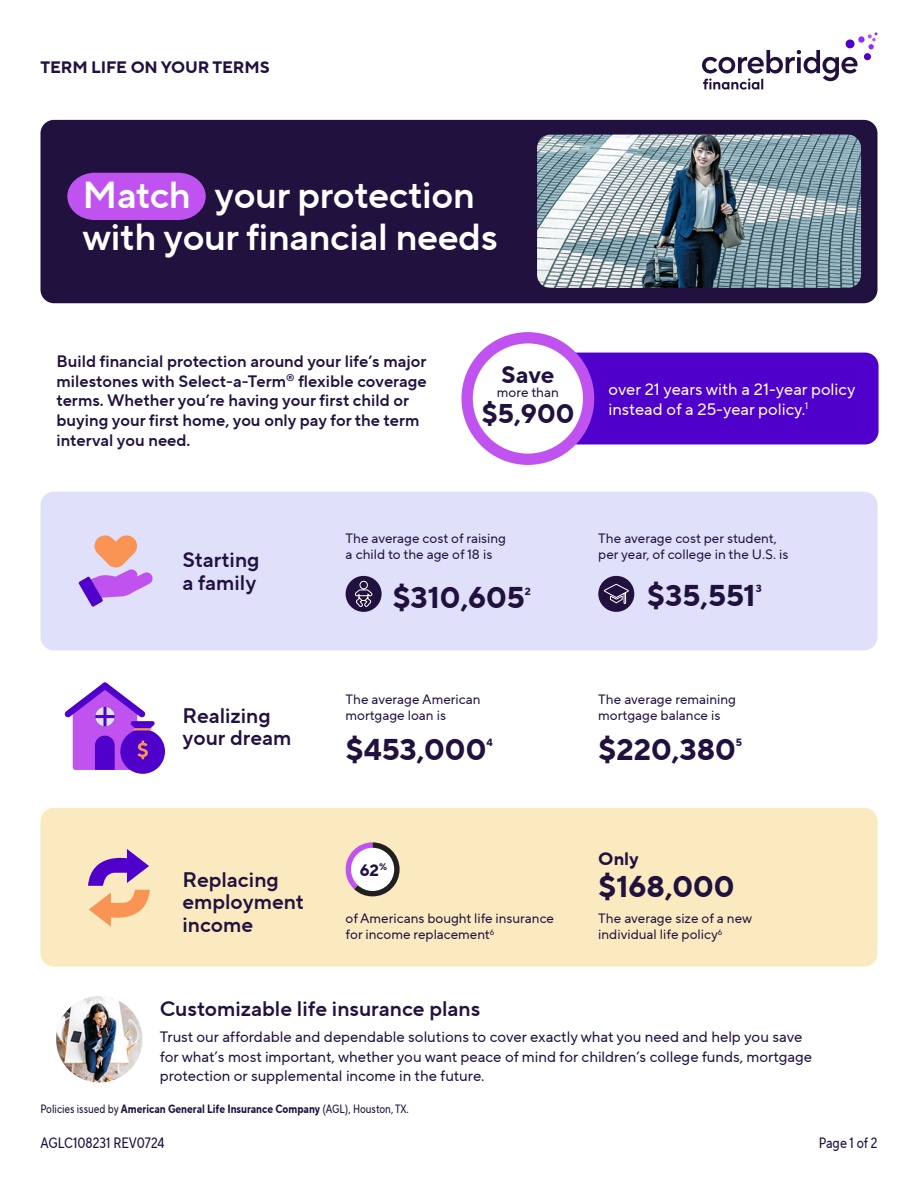
<style>
.page{position:relative;width:918px;height:1188px;background:#fff}
.page>*{position:absolute;margin:0;border:0;box-sizing:border-box;transform-origin:0 0}
.t1{font:37.5px/42px "TT Norms Pro Dm Bd";letter-spacing:-.01em;color:#fff}
.t2{font:700 30px "TT Norms Pro";color:#20113e}
.t3{font:700 27px "TT Norms Pro";color:#20113e}
.t4{font:700 24px "TT Norms Pro";color:#20113e}
.t5{font:21px/22.5px "TT Norms Pro Dm Bd";color:#20113e}
.t6{font:700 18px "TT Norms Pro";color:#20113e}
.t7{font:16.5px/19.8px "TT Norms Pro Dm Bd";color:#20113e}
.t8{font:16.5px/19.8px "TT Norms Pro";color:#fff}
.t9{font:700 16.5px "TT Norms Pro";letter-spacing:-.01em;color:#20113e}
.t10{font:15px/19.5px "TT Norms Pro";color:#20113e}
.t11{font:15px "TT Norms Pro Cond";color:#20113e}
.t12{font:13.5px/16.2px "TT Norms Pro";color:#20113e}
.t13{font:700 12px "TT Norms Pro Cond";color:#20113e}
.t14{font:700 10.5px "TT Norms Pro";color:#20113e}
.s1{font-weight:400}
</style>
<div class="page">
<div style="left:532px;top:353px;width:347px;height:91px;background:#4f00ca;border-radius:14px"></div>
<div style="left:461px;top:332px;width:133px;height:133px;background:#c053ef;border-radius:50%"></div>
<div style="left:473px;top:343px;width:110px;height:111px;background:#fff;border-radius:50%"></div>
<div style="left:40px;top:492px;width:838px;height:158px;background:#e0e0fb;border-radius:14px"></div>
<div style="left:40px;top:808px;width:838px;height:159px;background:#fbeac0;border-radius:14px"></div>
<div style="left:120px;top:729px;width:45px;height:45px;background:#4f00ca;border-radius:50%"></div>
<svg style="left:64px;top:682px;width:91px;height:88px"></svg>
<svg style="left:345px;top:842px;width:55px;height:54px"></svg>
<div style="left:351px;top:848px;width:43px;height:43px;background:#fff;border-radius:50%"></div>
<svg style="left:88px;top:849px;width:62px;height:78px"></svg>
<svg style="left:79px;top:535px;width:74px;height:72px"></svg>
<div style="left:598px;top:576px;width:36px;height:36px;background:#20113e;border-radius:50%"></div>
<svg style="left:603px;top:583px;width:26px;height:21px"></svg>
<div style="left:346px;top:576px;width:36px;height:36px;background:#20113e;border-radius:50%"></div>
<svg style="left:354px;top:581px;width:19px;height:26px"></svg>
<div style="left:40px;top:120px;width:838px;height:183px;background:#20113e;border-radius:14px"></div>
<img style="left:537px;top:135px;width:324px;height:153px">
<svg style="left:67px;top:173px;width:139px;height:47px;background:#b14ddf"></svg>
<img style="left:56px;top:996px;width:86px;height:87px;border-radius:43px">
<svg style="left:702px;top:32px;width:176px;height:58px"></svg>
<div style="left:864px;top:53px;width:7px;height:7px;background:#4f00ca;border-radius:50%"></div>
<p class="t9" style="left:40px;top:55px;width:231px">TERM LIFE ON YOUR TERMS</p>
<h1 class="t1" style="left:83px;top:174px;width:417px">Match your protection with your financial needs</h1>
<p class="t7" style="left:57px;top:351px;width:372px">Build financial protection around your life’s major milestones with Select-a-Term<sup>®</sup> flexible coverage terms. Whether you’re having your first child or buying your first home, you only pay for the term interval you need.</p>
<p class="t4" style="left:501px;top:357px;width:55px">Save</p>
<p class="t12" style="left:497px;top:384px;width:63px">more than</p>
<p class="t3" style="left:481px;top:394px;width:94px">$5,900</p>
<p class="t8" style="left:608px;top:379px;width:249px">over 21 years with a 21-year policy instead of a 25-year policy.<sup>1</sup></p>
<p class="t5" style="left:183px;top:549px;width:79px">Starting a family</p>
<p class="t5" style="left:183px;top:704px;width:110px">Realizing your dream</p>
<p class="t12" style="left:346px;top:530px;width:162px">The average cost of raising a child to the age of 18 is</p>
<p class="t2" style="left:392px;top:575px;width:134px">$310,605</p>
<p class="t14" style="left:525px;top:583px;width:8px">2</p>
<p class="t12" style="left:346px;top:691px;width:136px">The average American mortgage loan is</p>
<p class="t2" style="left:346px;top:727px;width:142px">$453,000</p>
<p class="t14" style="left:486px;top:735px;width:8px">4</p>
<p class="t12" style="left:598px;top:530px;width:192px">The average cost per student, per year, of college in the U.S. is</p>
<p class="t2" style="left:647px;top:573px;width:110px">$35,551</p>
<p class="t14" style="left:756px;top:581px;width:8px">3</p>
<p class="t12" style="left:598px;top:691px;width:139px">The average remaining mortgage balance is</p>
<p class="t2" style="left:598px;top:727px;width:139px">$220,380</p>
<p class="t14" style="left:736px;top:735px;width:8px">5</p>
<p class="t5" style="left:183px;top:868px;width:123px">Replacing employment income</p>
<p class="t9" style="left:360px;top:858px;width:29px">62<sup>%</sup></p>
<p class="t12" style="left:346px;top:910px;width:210px">of Americans bought life insurance for income replacement<sup>6</sup></p>
<p class="t6" style="left:598px;top:845px;width:42px">Only</p>
<p class="t2" style="left:598px;top:864px;width:138px">$168,000</p>
<p class="t12" style="left:598px;top:910px;width:155px">The average size of a new individual life policy<sup>6</sup></p>
<h2 class="t5" style="left:160px;top:997px;width:322px">Customizable life insurance plans</h2>
<p class="t10" style="left:160px;top:1027px;width:654px">Trust our affordable and dependable solutions to cover exactly what you need and help you save for what’s most important, whether you want peace of mind for children’s college funds, mortgage protection or supplemental income in the future.</p>
<p class="t13" style="left:40px;top:1100px;width:370px"><span class="s1">Policies issued by</span> American General Life Insurance Company <span class="s1">(AGL), Houston, TX.</span></p>
<p class="t11" style="left:40px;top:1132px;width:125px">AGLC108231 REV0724</p>
<p class="t11" style="left:819px;top:1132px;width:60px">Page 1 of 2</p>
</div>
